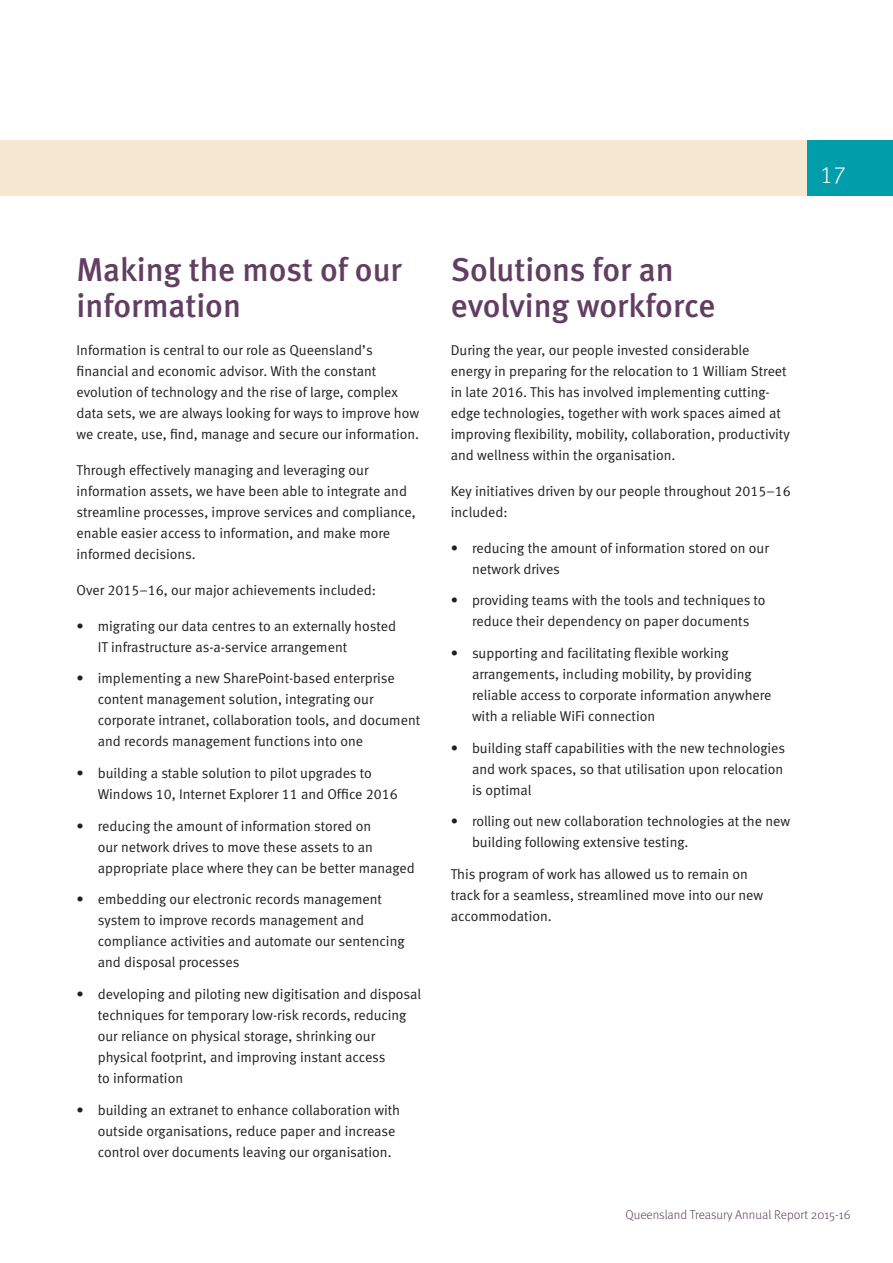
<style>
.page{position:relative;width:893px;height:1263px;background:#fff}
.page>*{position:absolute;margin:0;border:0;box-sizing:border-box;transform-origin:0 0}
.Large_heading{font:33px/36px "Meta Medium LF";color:#623e63}
.t1{font:300 24px "Meta OT";color:#fff}
.Bullet_text{font:14.25px/21px "Meta Normal LF";color:#231f20}
.BODY_2{font:14.25px/21px "Meta Normal LF";color:#231f20}
.t2{font:300 12.75px "Meta OT";color:#623e63}
</style>
<div class="page">
<div style="left:0;top:140px;width:893px;height:56px;background:#f6e8d0"></div>
<div style="left:808px;top:140px;width:85px;height:56px;background:#009dab"></div>
<p class="Large_heading" style="left:77px;top:251px;width:327px">Making the most of our information</p>
<p class="BODY_2" style="left:77px;top:339px;width:344px">Information is central to our role as Queensland’s financial and economic advisor. With the constant evolution of technology and the rise of large, complex data sets, we are always looking for ways to improve how we create, use, find, manage and secure our information.</p>
<p class="BODY_2" style="left:77px;top:459px;width:341px">Through effectively managing and leveraging our information assets, we have been able to integrate and streamline processes, improve services and compliance, enable easier access to information, and make more informed decisions.</p>
<p class="BODY_2" style="left:77px;top:579px;width:301px">Over 2015–16, our major achievements included:</p>
<p class="Bullet_text" style="left:98px;top:615px;width:300px;text-indent:-21px">• migrating our data centres to an externally hosted<br>IT infrastructure as-a-service arrangement</p>
<p class="Bullet_text" style="left:98px;top:668px;width:324px;text-indent:-21px">• implementing a new SharePoint-based enterprise content management solution, integrating our corporate intranet, collaboration tools, and document and records management functions into one</p>
<p class="Bullet_text" style="left:98px;top:762px;width:301px;text-indent:-21px">• building a stable solution to pilot upgrades to<br>Windows 10, Internet Explorer 11 and Office 2016</p>
<p class="Bullet_text" style="left:98px;top:815px;width:318px;text-indent:-21px">• reducing the amount of information stored on<br>our network drives to move these assets to an appropriate place where they can be better managed</p>
<p class="Bullet_text" style="left:98px;top:889px;width:308px;text-indent:-21px">• embedding our electronic records management system to improve records management and compliance activities and automate our sentencing and disposal processes</p>
<p class="Bullet_text" style="left:98px;top:983px;width:325px;text-indent:-21px">• developing and piloting new digitisation and disposal techniques for temporary low-risk records, reducing our reliance on physical storage, shrinking our physical footprint, and improving instant access<br>to information</p>
<p class="Bullet_text" style="left:98px;top:1099px;width:304px;text-indent:-21px">• building an extranet to enhance collaboration with outside organisations, reduce paper and increase control over documents leaving our organisation.</p>
<p class="Large_heading" style="left:451px;top:251px;width:266px">Solutions for an evolving workforce</p>
<p class="BODY_2" style="left:451px;top:339px;width:341px">During the year, our people invested considerable energy in preparing for the relocation to 1 William Street in late 2016. This has involved implementing cutting&shy;edge technologies, together with work spaces aimed at improving flexibility, mobility, collaboration, productivity and wellness within the organisation.</p>
<p class="BODY_2" style="left:451px;top:480px;width:341px">Key initiatives driven by our people throughout 2015–16 included:</p>
<p class="Bullet_text" style="left:472px;top:537px;width:298px;text-indent:-21px">• reducing the amount of information stored on our network drives</p>
<p class="Bullet_text" style="left:451px;top:590px;width:316px;text-align:center">• providing teams with the tools and techniques to reduce their dependency on paper documents</p>
<p class="Bullet_text" style="left:472px;top:642px;width:301px;text-indent:-21px">• supporting and facilitating flexible working arrangements, including mobility, by providing reliable access to corporate information anywhere with a reliable WiFi connection</p>
<p class="Bullet_text" style="left:472px;top:737px;width:315px;text-indent:-21px">• building staff capabilities with the new technologies and work spaces, so that utilisation upon relocation is optimal</p>
<p class="Bullet_text" style="left:472px;top:811px;width:320px;text-indent:-21px">• rolling out new collaboration technologies at the new building following extensive testing.</p>
<p class="BODY_2" style="left:451px;top:863px;width:314px">This program of work has allowed us to remain on track for a seamless, streamlined move into our new accommodation.</p>
<h2 class="t1" style="left:819px;top:161px;width:29px">17</h2>
<p class="t2" style="left:626px;top:1207px;width:227px">Queensland Treasury Annual Report 2015-16</p>
</div>
